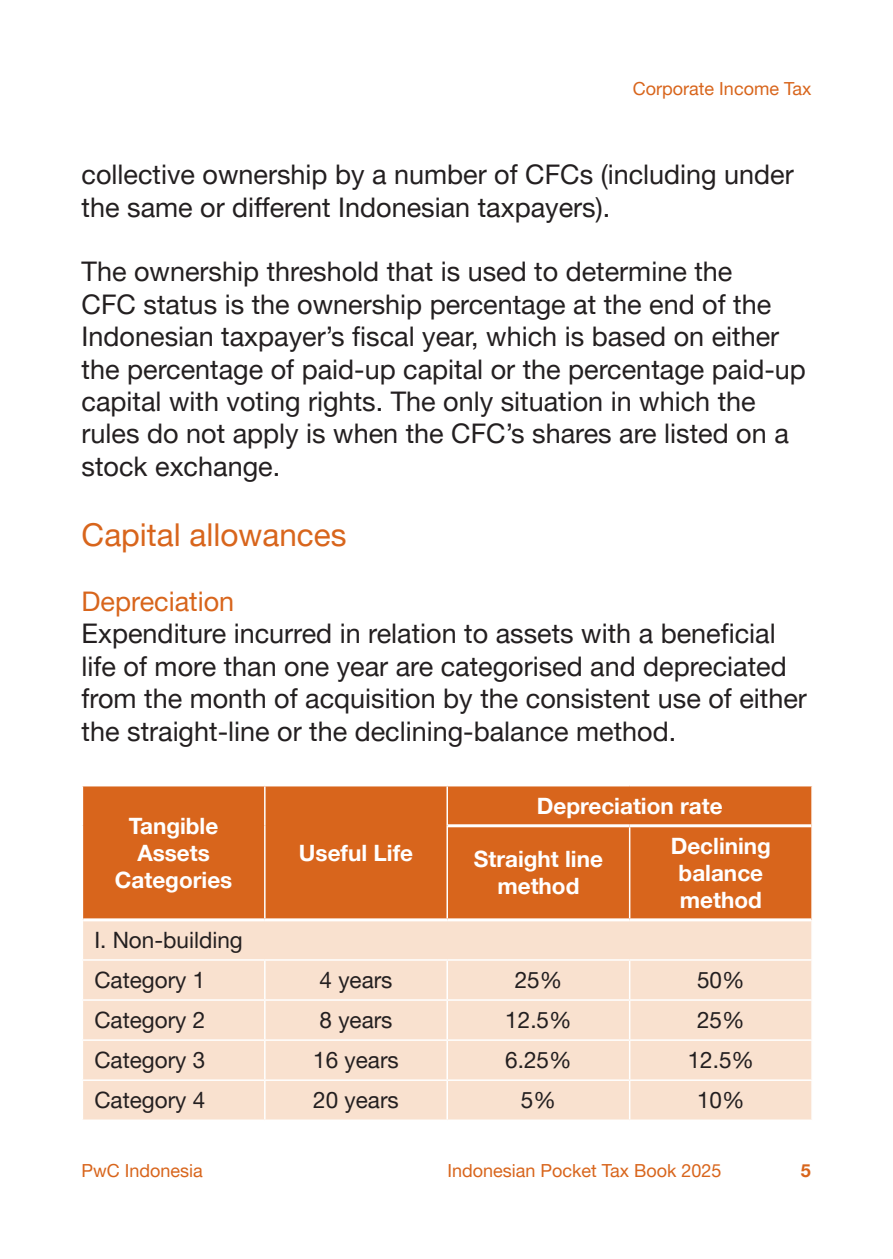
<style>
.page{position:relative;width:893px;height:1259px;background:#fff}
.page>*{position:absolute;margin:0;border:0;box-sizing:border-box;transform-origin:0 0}
.t1{font:31.5px "Helvetica Neue LT Pro";color:#d8651c}
.t2{font:27px/32.4px "Helvetica Neue LT Pro";color:#231f20}
.t3{font:27px "Helvetica Neue LT Pro";color:#d8651c}
.t4{font:22.5px "Helvetica Neue LT Pro";color:#231f20}
.t5{font:700 22.5px/27px "Helvetica Neue LT Pro";color:#fff;text-align:center}
.t6{font:18px "Helvetica Neue LT Pro";color:#d8651c}
.t7{font:700 18px "Helvetica Neue LT Pro";color:#d8651c}
</style>
<div class="page">
<div style="left:83px;top:786px;width:728px;height:132px;background:#d8651c"></div>
<div style="left:83px;top:921px;width:728px;height:198px;background:#f9e1cf"></div>
<hr style="left:264px;top:786px;width:2px;height:40px;background:#fff">
<hr style="left:264px;top:826px;width:2px;height:92px;background:#fff">
<hr style="left:446px;top:786px;width:2px;height:40px;background:#fff">
<hr style="left:446px;top:826px;width:2px;height:92px;background:#fff">
<hr style="left:629px;top:827px;width:1px;height:91px;background:#fff">
<hr style="left:448px;top:824px;width:182px;height:3px;background:#fff">
<hr style="left:630px;top:824px;width:181px;height:3px;background:#fff">
<hr style="left:264px;top:960px;width:2px;height:39px;background:#fff">
<hr style="left:446px;top:960px;width:2px;height:39px;background:#fff">
<hr style="left:629px;top:960px;width:1px;height:39px;background:#fff">
<hr style="left:264px;top:1000px;width:2px;height:39px;background:#fff">
<hr style="left:446px;top:1000px;width:2px;height:39px;background:#fff">
<hr style="left:629px;top:1000px;width:1px;height:39px;background:#fff">
<hr style="left:264px;top:1041px;width:2px;height:38px;background:#fff">
<hr style="left:446px;top:1041px;width:2px;height:38px;background:#fff">
<hr style="left:629px;top:1041px;width:1px;height:38px;background:#fff">
<hr style="left:264px;top:1081px;width:2px;height:38px;background:#fff">
<hr style="left:446px;top:1081px;width:2px;height:38px;background:#fff">
<hr style="left:629px;top:1081px;width:1px;height:38px;background:#fff">
<hr style="left:82px;top:959px;width:183px;height:1px;background:#fff">
<hr style="left:265px;top:959px;width:182px;height:1px;background:#fff">
<hr style="left:447px;top:959px;width:183px;height:1px;background:#fff">
<hr style="left:630px;top:959px;width:183px;height:1px;background:#fff">
<hr style="left:82px;top:999px;width:183px;height:1px;background:#fff">
<hr style="left:265px;top:999px;width:182px;height:1px;background:#fff">
<hr style="left:447px;top:999px;width:183px;height:1px;background:#fff">
<hr style="left:630px;top:999px;width:183px;height:1px;background:#fff">
<hr style="left:82px;top:1039px;width:183px;height:2px;background:#fff">
<hr style="left:265px;top:1039px;width:182px;height:2px;background:#fff">
<hr style="left:447px;top:1039px;width:183px;height:2px;background:#fff">
<hr style="left:630px;top:1039px;width:183px;height:2px;background:#fff">
<hr style="left:82px;top:1079px;width:183px;height:2px;background:#fff">
<hr style="left:265px;top:1079px;width:182px;height:2px;background:#fff">
<hr style="left:447px;top:1079px;width:183px;height:2px;background:#fff">
<hr style="left:630px;top:1079px;width:183px;height:2px;background:#fff">
<p class="t6" style="left:633px;top:77px;width:180px">Corporate Income Tax</p>
<p class="t2" style="left:82px;top:158px;width:714px">collective ownership by a number of CFCs (including under</p>
<p class="t2" style="left:82px;top:190px;width:530px">the same or different Indonesian taxpayers).</p>
<p class="t2" style="left:82px;top:255px;width:652px">The ownership threshold that is used to determine the</p>
<p class="t2" style="left:82px;top:287px;width:691px">CFC status is the ownership percentage at the end of the</p>
<p class="t2" style="left:82px;top:320px;width:699px">Indonesian taxpayer’s fiscal year, which is based on either</p>
<p class="t2" style="left:82px;top:352px;width:726px">the percentage of paid-up capital or the percentage paid-up</p>
<p class="t2" style="left:82px;top:384px;width:676px">capital with voting rights. The only situation in which the</p>
<p class="t2" style="left:82px;top:417px;width:709px">rules do not apply is when the CFC’s shares are listed on a</p>
<p class="t2" style="left:82px;top:449px;width:200px">stock exchange.</p>
<p class="t1" style="left:82px;top:515px;width:266px">Capital allowances</p>
<p class="t3" style="left:82px;top:584px;width:154px">Depreciation</p>
<p class="t2" style="left:82px;top:617px;width:727px">Expenditure incurred in relation to assets with a beneficial life of more than one year are categorised and depreciated from the month of acquisition by the consistent use of either the straight-line or the declining-balance method.</p>
<p class="t5" style="left:115px;top:812px;width:119px">Tangible<br>Assets<br>Categories</p>
<p class="t5" style="left:299px;top:839px;width:116px">Useful Life</p>
<p class="t5" style="left:537px;top:792px;width:187px">Depreciation rate</p>
<p class="t5" style="left:474px;top:845px;width:131px">Straight line method</p>
<p class="t5" style="left:671px;top:832px;width:102px">Declining balance method</p>
<p class="t4" style="left:94px;top:926px;width:150px">I. Non-building</p>
<p class="t4" style="left:94px;top:966px;width:112px">Category 1</p>
<p class="t4" style="left:320px;top:966px;width:74px">4 years</p>
<p class="t4" style="left:515px;top:966px;width:49px">25%</p>
<p class="t4" style="left:697px;top:966px;width:49px">50%</p>
<p class="t4" style="left:94px;top:1006px;width:112px">Category 2</p>
<p class="t4" style="left:320px;top:1006px;width:74px">8 years</p>
<p class="t4" style="left:505px;top:1006px;width:68px">12.5%</p>
<p class="t4" style="left:697px;top:1006px;width:49px">25%</p>
<p class="t4" style="left:94px;top:1046px;width:112px">Category 3</p>
<p class="t4" style="left:313px;top:1046px;width:87px">16 years</p>
<p class="t4" style="left:505px;top:1046px;width:68px">6.25%</p>
<p class="t4" style="left:688px;top:1046px;width:68px">12.5%</p>
<p class="t4" style="left:94px;top:1086px;width:112px">Category 4</p>
<p class="t4" style="left:313px;top:1086px;width:87px">20 years</p>
<p class="t4" style="left:521px;top:1086px;width:37px">5%</p>
<p class="t4" style="left:697px;top:1086px;width:49px">10%</p>
<p class="t6" style="left:82px;top:1159px;width:123px">PwC Indonesia</p>
<p class="t6" style="left:447px;top:1159px;width:276px">Indonesian Pocket Tax Book 2025</p>
<p class="t7" style="left:801px;top:1159px;width:12px">5</p>
</div>
